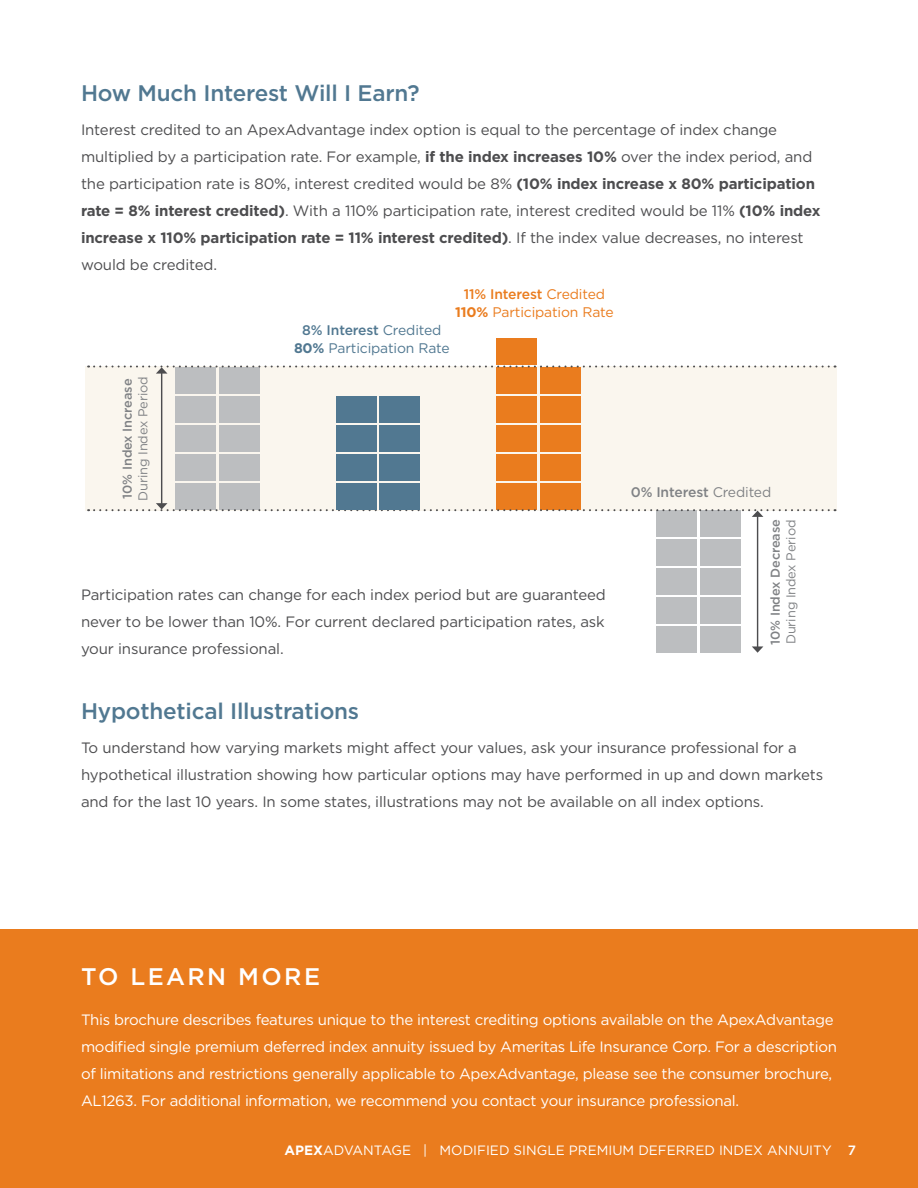
<style>
.page{position:relative;width:918px;height:1188px;background:#fff}
.page>*{position:absolute;margin:0;border:0;box-sizing:border-box;transform-origin:0 0}
.t1{font:500 24px "Gotham";letter-spacing:.1em;color:#fff}
.t2{font:500 22.5px "Gotham";letter-spacing:-.01em;color:#517891}
.t3{font:15px/27px "Gotham";letter-spacing:-.01em;color:#4d4d4f}
.t4{font:15px/27px "Gotham";letter-spacing:-.02em;color:#fff}
.t5{font:13.95px/17.9px "Gotham";letter-spacing:-.01em;color:#ea7c1e;text-align:center}
.t6{font:13.95px/17.9px "Gotham";letter-spacing:-.01em;color:#517891;text-align:center}
.t7{font:500 13.95px "Gotham";letter-spacing:-.01em;color:#808285}
.t8{font:13.5px "Gotham";color:#fff}
.t9{font:12.9px "Gotham";letter-spacing:-.01em;color:#808285}
.t10{font:500 12.9px "Gotham";letter-spacing:-.01em;color:#808285}
.s1{font-weight:700}
.s2{font-weight:500}
.s3{font-weight:400}
</style>
<div class="page">
<div style="left:0;top:930px;width:918px;height:258px;background:#ea7c1e"></div>
<div style="left:85px;top:366px;width:752px;height:145px;background:#faf6ee"></div>
<div style="left:175px;top:483px;width:40px;height:27px;background:#bcbec0"></div>
<div style="left:219px;top:483px;width:40px;height:27px;background:#bcbec0"></div>
<div style="left:175px;top:454px;width:40px;height:27px;background:#bcbec0"></div>
<div style="left:219px;top:454px;width:40px;height:27px;background:#bcbec0"></div>
<div style="left:175px;top:425px;width:40px;height:27px;background:#bcbec0"></div>
<div style="left:219px;top:425px;width:40px;height:27px;background:#bcbec0"></div>
<div style="left:175px;top:396px;width:40px;height:27px;background:#bcbec0"></div>
<div style="left:219px;top:396px;width:40px;height:27px;background:#bcbec0"></div>
<div style="left:175px;top:367px;width:40px;height:27px;background:#bcbec0"></div>
<div style="left:219px;top:367px;width:40px;height:27px;background:#bcbec0"></div>
<div style="left:657px;top:627px;width:40px;height:26px;background:#bcbec0"></div>
<div style="left:701px;top:627px;width:40px;height:26px;background:#bcbec0"></div>
<div style="left:657px;top:598px;width:40px;height:26px;background:#bcbec0"></div>
<div style="left:701px;top:598px;width:40px;height:26px;background:#bcbec0"></div>
<div style="left:657px;top:569px;width:40px;height:26px;background:#bcbec0"></div>
<div style="left:701px;top:569px;width:40px;height:26px;background:#bcbec0"></div>
<div style="left:657px;top:540px;width:40px;height:26px;background:#bcbec0"></div>
<div style="left:701px;top:540px;width:40px;height:26px;background:#bcbec0"></div>
<div style="left:657px;top:511px;width:40px;height:26px;background:#bcbec0"></div>
<div style="left:701px;top:511px;width:40px;height:26px;background:#bcbec0"></div>
<div style="left:496px;top:483px;width:41px;height:27px;background:#ea7c1e"></div>
<div style="left:540px;top:483px;width:41px;height:27px;background:#ea7c1e"></div>
<div style="left:496px;top:454px;width:41px;height:27px;background:#ea7c1e"></div>
<div style="left:540px;top:454px;width:41px;height:27px;background:#ea7c1e"></div>
<div style="left:496px;top:425px;width:41px;height:27px;background:#ea7c1e"></div>
<div style="left:540px;top:425px;width:41px;height:27px;background:#ea7c1e"></div>
<div style="left:496px;top:396px;width:41px;height:27px;background:#ea7c1e"></div>
<div style="left:496px;top:367px;width:41px;height:27px;background:#ea7c1e"></div>
<div style="left:540px;top:396px;width:41px;height:27px;background:#ea7c1e"></div>
<div style="left:496px;top:338px;width:41px;height:27px;background:#ea7c1e"></div>
<div style="left:540px;top:367px;width:41px;height:27px;background:#ea7c1e"></div>
<div style="left:336px;top:483px;width:41px;height:27px;background:#517891"></div>
<div style="left:379px;top:483px;width:41px;height:27px;background:#517891"></div>
<div style="left:336px;top:454px;width:41px;height:27px;background:#517891"></div>
<div style="left:379px;top:454px;width:41px;height:27px;background:#517891"></div>
<div style="left:336px;top:425px;width:41px;height:27px;background:#517891"></div>
<div style="left:379px;top:425px;width:41px;height:27px;background:#517891"></div>
<div style="left:336px;top:396px;width:41px;height:27px;background:#517891"></div>
<div style="left:379px;top:396px;width:41px;height:27px;background:#517891"></div>
<hr style="left:161px;top:373px;width:1px;height:131px;background:#4d4d4f">
<svg style="left:88px;top:366px;width:748px;height:8px"></svg>
<hr style="left:757px;top:516px;width:1px;height:131px;background:#4d4d4f">
<svg style="left:88px;top:503px;width:748px;height:14px"></svg>
<svg style="left:752px;top:646px;width:11px;height:7px"></svg>
<h2 class="t2" style="left:81px;top:79px;width:340px">How Much Interest Will I Earn?</h2>
<p class="t3" style="left:81px;top:116px;width:741px">Interest credited to an ApexAdvantage index option is equal to the percentage of index change multiplied by a participation rate. For example, <span class="s1">if the index increases 10%</span> over the index period, and the participation rate is 80%, interest credited would be 8% <span class="s1">(10% index increase x 80% participation rate = 8% interest credited)</span>. With a 110% participation rate, interest credited would be 11% <span class="s1">(10% index increase x 110% participation rate = 11% interest credited)</span>. If the index value decreases, no interest would be credited.</p>
<p class="t5" style="left:455px;top:285px;width:160px"><span class="s2">11% Interest</span> Credited<br><span class="s1">110%</span> Participation Rate</p>
<p class="t10" style="left:119px;top:499px;width:122px;rotate:-90deg">10% Index Increase</p>
<p class="t9" style="left:135px;top:501px;width:126px;rotate:-90deg">During Index Period</p>
<p class="t6" style="left:294px;top:321px;width:157px"><span class="s2">8% Interest</span> Credited<br><span class="s1">80%</span> Participation Rate</p>
<p class="t3" style="left:81px;top:581px;width:526px;text-align:justify">Participation rates can change for each index period but are guaranteed never to be lower than 10%. For current declared participation rates, ask your insurance professional.</p>
<p class="t7" style="left:631px;top:483px;width:142px">0% Interest <span class="s3">Credited</span></p>
<p class="t10" style="left:767px;top:645px;width:127px;rotate:-90deg">10% Index Decrease</p>
<p class="t9" style="left:783px;top:644px;width:126px;rotate:-90deg">During Index Period</p>
<h2 class="t2" style="left:81px;top:696px;width:280px">Hypothetical Illustrations</h2>
<p class="t3" style="left:81px;top:734px;width:744px">To understand how varying markets might affect your values, ask your insurance professional for a hypothetical illustration showing how particular options may have performed in up and down markets and for the last 10 years. In some states, illustrations may not be available on all index options.</p>
<h1 class="t1" style="left:81px;top:961px;width:241px">TO LEARN MORE</h1>
<p class="t4" style="left:81px;top:1006px;width:757px">This brochure describes features unique to the interest crediting options available on the ApexAdvantage modified single premium deferred index annuity issued by Ameritas Life Insurance Corp. For a description of limitations and restrictions generally applicable to ApexAdvantage, please see the consumer brochure, AL1263. For additional information, we recommend you contact your insurance professional.</p>
<p class="t8" style="left:285px;top:1142px;width:573px"><span class="s1">APEX</span>ADVANTAGE | MODIFIED SINGLE PREMIUM DEFERRED INDEX ANNUITY <span class="s2">7</span></p>
</div>
